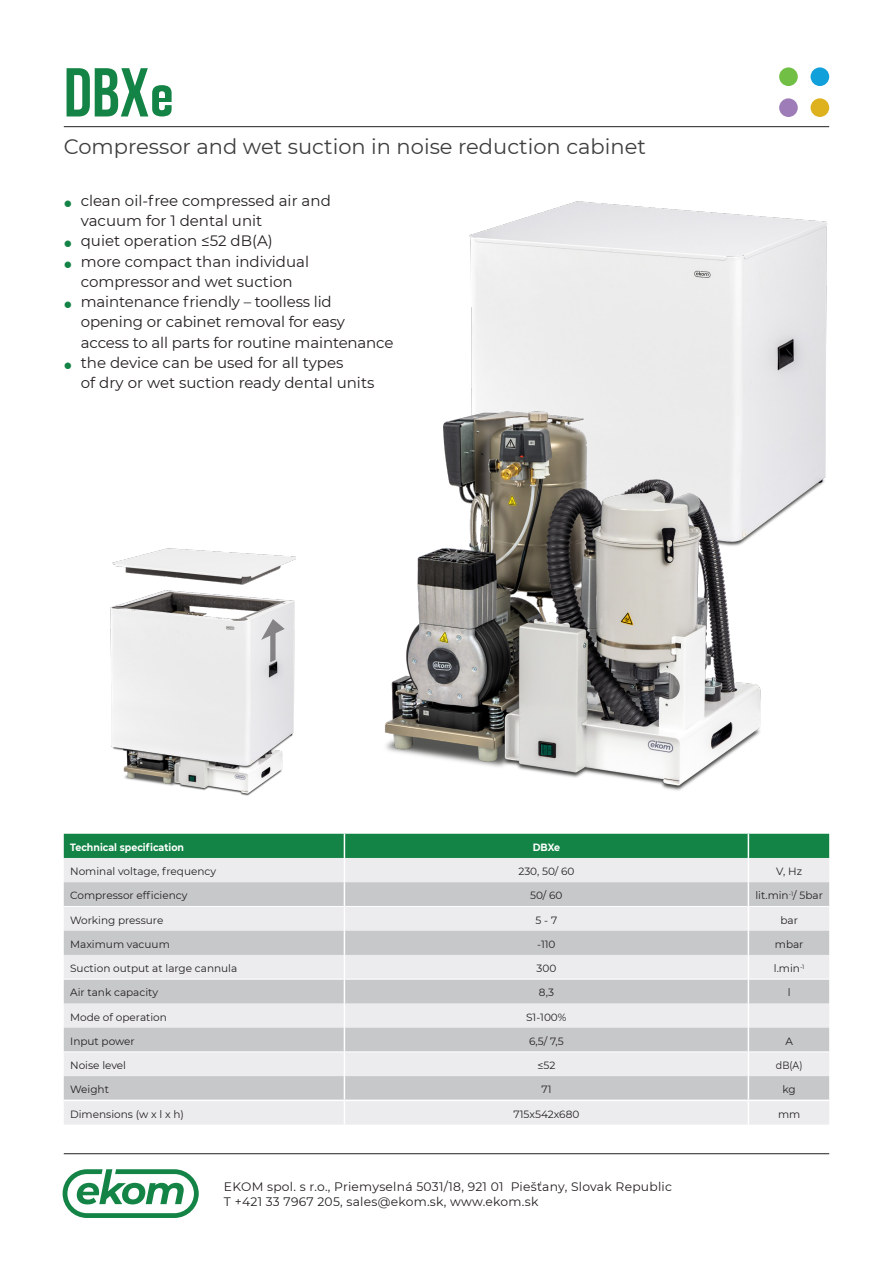
<style>
.page{position:relative;width:893px;height:1263px;background:#fff}
.page>*{position:absolute;margin:0;border:0;box-sizing:border-box;transform-origin:0 0}
.t1{font:700 69px "Bebas Neue";color:#148446}
.t2{font:21px "Montserrat";color:#3e3e3f}
.t3{font:15px "Montserrat";color:#231f20}
.t4{font:12.3px "Montserrat";letter-spacing:.02em;color:#231f20}
.t5{font:10.5px "Montserrat";color:#231f20}
.t6{font:700 10.5px "Montserrat";color:#fff;scale:.9 1}
.t7{font:10.5px "Montserrat";color:#231f20;scale:.9 1}
.s1{color:#148446}
</style>
<div class="page">
<hr style="left:64px;top:126px;width:765px;height:1px;background:#231f20">
<svg style="left:64px;top:834px;width:765px;height:290px;background:#cbd5d2"></svg>
<svg style="left:63px;top:1169px;width:136px;height:49px"></svg>
<hr style="left:64px;top:1153px;width:765px;height:1px;background:#231f20">
<svg style="left:152px;top:85px;width:20px;height:32px"></svg>
<hr style="left:159px;top:102px;width:14px;height:3px;background:#fff">
<div style="left:779px;top:98px;width:19px;height:19px;background:#9d7cb7;border-radius:50%"></div>
<div style="left:811px;top:98px;width:18px;height:19px;background:#ddb21e;border-radius:50%"></div>
<div style="left:811px;top:67px;width:18px;height:19px;background:#12a0db;border-radius:50%"></div>
<div style="left:779px;top:67px;width:19px;height:19px;background:#71bf44;border-radius:50%"></div>
<img style="left:469px;top:201px;width:358px;height:302px">
<img style="left:385px;top:367px;width:412px;height:424px">
<img style="left:134px;top:780px;width:136px;height:16px">
<img style="left:110px;top:548px;width:186px;height:232px">
<div style="left:270px;top:629px;width:6px;height:32px;background:#848284"></div>
<svg style="left:261px;top:613px;width:24px;height:27px"></svg>
<p class="t1" style="left:64px;top:55px;width:87px">DBX</p>
<p class="t2" style="left:64px;top:132px;width:584px">Compressor and wet suction in noise reduction cabinet</p>
<p class="t3" style="left:64px;top:190px;width:269px"><span class="s1">•</span> clean oil-free compressed air and</p>
<p class="t3" style="left:81px;top:210px;width:183px">vacuum for 1 dental unit</p>
<p class="t3" style="left:64px;top:231px;width:210px"><span class="s1">•</span> quiet operation ≤52 dB(A)</p>
<p class="t3" style="left:64px;top:251px;width:247px"><span class="s1">•</span> more compact than individual</p>
<p class="t3" style="left:81px;top:271px;width:213px">compressor and wet suction</p>
<p class="t3" style="left:64px;top:291px;width:269px"><span class="s1">•</span> maintenance friendly – toolless lid</p>
<p class="t3" style="left:81px;top:312px;width:266px">opening or cabinet removal for easy</p>
<p class="t3" style="left:81px;top:332px;width:314px">access to all parts for routine maintenance</p>
<p class="t3" style="left:64px;top:352px;width:281px"><span class="s1">•</span> the device can be used for all types</p>
<p class="t3" style="left:81px;top:372px;width:295px">of dry or wet suction ready dental units</p>
<p class="t6" style="left:70px;top:840px;width:128px">Technical specification</p>
<p class="t6" style="left:533px;top:840px;width:32px">DBXe</p>
<p class="t5" style="left:70px;top:864px;width:147px">Nominal voltage, frequency</p>
<p class="t5" style="left:518px;top:864px;width:57px">230, 50/ 60</p>
<p class="t5" style="left:776px;top:864px;width:27px">V, Hz</p>
<p class="t5" style="left:70px;top:888px;width:119px">Compressor efficiency</p>
<p class="t5" style="left:530px;top:888px;width:34px">50/ 60</p>
<p class="t5" style="left:755px;top:888px;width:69px">lit.min<sup>-1</sup>/ 5bar</p>
<p class="t5" style="left:70px;top:913px;width:95px">Working pressure</p>
<p class="t5" style="left:536px;top:913px;width:23px">5 - 7</p>
<p class="t5" style="left:780px;top:913px;width:19px">bar</p>
<p class="t5" style="left:70px;top:937px;width:101px">Maximum vacuum</p>
<p class="t5" style="left:537px;top:937px;width:20px">-110</p>
<p class="t5" style="left:775px;top:937px;width:30px">mbar</p>
<p class="t5" style="left:70px;top:961px;width:169px">Suction output at large cannula</p>
<p class="t5" style="left:536px;top:961px;width:21px">300</p>
<p class="t5" style="left:774px;top:961px;width:32px">l.min<sup>-1</sup></p>
<p class="t5" style="left:70px;top:985px;width:89px">Air tank capacity</p>
<p class="t5" style="left:539px;top:985px;width:17px">8,3</p>
<p class="t5" style="left:788px;top:985px;width:4px">l</p>
<p class="t5" style="left:70px;top:1010px;width:98px">Mode of operation</p>
<p class="t5" style="left:526px;top:1010px;width:42px">S1-100%</p>
<p class="t5" style="left:70px;top:1034px;width:66px">Input power</p>
<p class="t5" style="left:529px;top:1034px;width:36px">6,5/ 7,5</p>
<p class="t5" style="left:785px;top:1034px;width:9px">A</p>
<p class="t5" style="left:70px;top:1058px;width:57px">Noise level</p>
<p class="t5" style="left:537px;top:1058px;width:19px">≤52</p>
<p class="t7" style="left:776px;top:1058px;width:31px">dB(A)</p>
<p class="t5" style="left:70px;top:1082px;width:40px">Weight</p>
<p class="t5" style="left:541px;top:1082px;width:12px">71</p>
<p class="t5" style="left:782px;top:1082px;width:15px">kg</p>
<p class="t5" style="left:70px;top:1107px;width:115px">Dimensions (w x l x h)</p>
<p class="t5" style="left:513px;top:1107px;width:67px">715x542x680</p>
<p class="t5" style="left:778px;top:1107px;width:24px">mm</p>
<p class="t4" style="left:224px;top:1178px;width:450px">EKOM spol. s r.o., Priemyselná 5031/18, 921 01 Piešťany, Slovak Republic</p>
<p class="t4" style="left:224px;top:1193px;width:316px">T +421 33 7967 205, sales@ekom.sk, www.ekom.sk</p>
</div>
